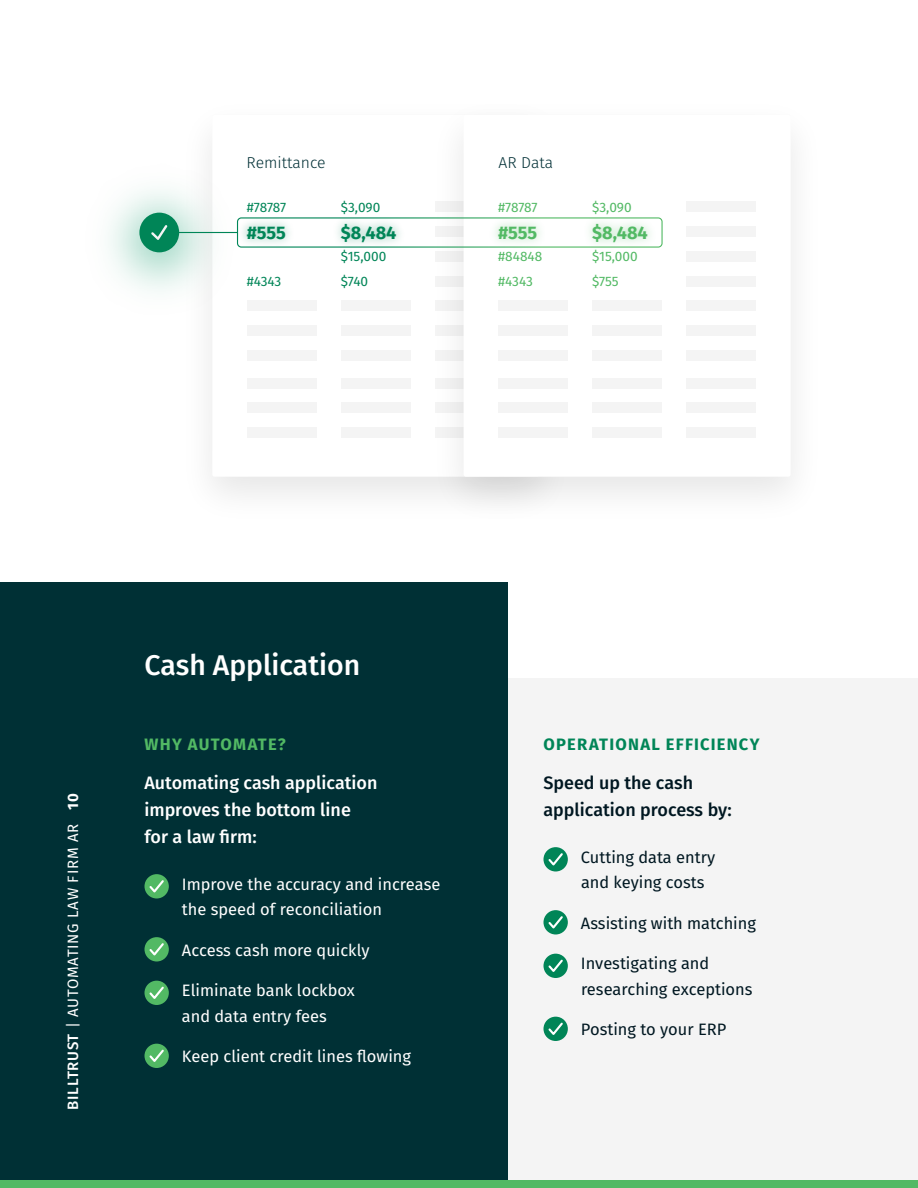
<style>
.page{position:relative;width:918px;height:1188px;background:#fff}
.page>*{position:absolute;margin:0;border:0;box-sizing:border-box;transform-origin:0 0}
.t1{font:500 28.5px "Fira Sans";color:#fff}
.t2{font:700 18.15px "Fira Sans";color:#52b964}
.t3{font:700 18.15px "Fira Sans";letter-spacing:-.005em;color:#008557}
.t4{font:500 18px/27px "Fira Sans";color:#fff}
.t5{font:500 18px/27px "Fira Sans";color:#001721}
.t6{font:16.5px/25.5px "Fira Sans";color:#fff}
.t7{font:16.5px/25.5px "Fira Sans";color:#001721}
.t8{font:700 16.5px "Fira Sans";letter-spacing:.075em;color:#008557}
.t9{font:700 16.5px "Fira Sans";letter-spacing:.075em;color:#52b964}
.t10{font:300 15.75px "Fira Sans";color:#002f35}
.t11{font:15px "Fira Sans";letter-spacing:.05em;color:#fff}
.t12{font:13.65px/24.8px "Fira Sans";letter-spacing:-.005em;color:#52b964}
.t13{font:13.65px/24.8px "Fira Sans";letter-spacing:-.01em;color:#008557}
.s1{font-weight:500}
.s2{font-weight:700}
</style>
<div class="page">
<div style="left:144px;top:678px;width:774px;height:510px;background:#f4f4f4"></div>
<div style="left:0;top:582px;width:507px;height:606px;background:#003035"></div>
<svg style="left:144px;top:874px;width:25px;height:25px"></svg>
<svg style="left:148px;top:878px;width:18px;height:17px"></svg>
<svg style="left:144px;top:937px;width:25px;height:25px"></svg>
<svg style="left:148px;top:941px;width:18px;height:17px"></svg>
<div style="left:144px;top:981px;width:25px;height:24px;background:#52b964;border-radius:50%"></div>
<svg style="left:149px;top:986px;width:15px;height:13px"></svg>
<div style="left:144px;top:1044px;width:25px;height:24px;background:#52b964;border-radius:50%"></div>
<svg style="left:149px;top:1049px;width:15px;height:13px"></svg>
<svg style="left:543px;top:847px;width:25px;height:25px"></svg>
<svg style="left:547px;top:851px;width:18px;height:17px"></svg>
<svg style="left:543px;top:910px;width:25px;height:25px"></svg>
<svg style="left:547px;top:914px;width:18px;height:17px"></svg>
<svg style="left:543px;top:954px;width:25px;height:24px"></svg>
<svg style="left:547px;top:958px;width:18px;height:16px"></svg>
<svg style="left:543px;top:1017px;width:25px;height:24px"></svg>
<svg style="left:547px;top:1021px;width:18px;height:16px"></svg>
<div style="left:247px;top:301px;width:70px;height:10px;background:#f4f4f4"></div>
<div style="left:247px;top:325px;width:70px;height:11px;background:#f4f4f4"></div>
<div style="left:247px;top:350px;width:70px;height:11px;background:#f4f4f4"></div>
<div style="left:247px;top:378px;width:70px;height:10px;background:#f4f4f4"></div>
<div style="left:247px;top:403px;width:70px;height:10px;background:#f4f4f4"></div>
<div style="left:247px;top:427px;width:70px;height:11px;background:#f4f4f4"></div>
<div style="left:341px;top:301px;width:70px;height:10px;background:#f4f4f4"></div>
<div style="left:341px;top:325px;width:70px;height:11px;background:#f4f4f4"></div>
<div style="left:341px;top:350px;width:70px;height:11px;background:#f4f4f4"></div>
<div style="left:341px;top:378px;width:70px;height:10px;background:#f4f4f4"></div>
<div style="left:341px;top:403px;width:70px;height:10px;background:#f4f4f4"></div>
<div style="left:341px;top:427px;width:70px;height:11px;background:#f4f4f4"></div>
<img style="left:418px;top:109px;width:376px;height:405px">
<div style="left:464px;top:115px;width:327px;height:362px;background:#fff;border-radius:2px"></div>
<div style="left:498px;top:301px;width:70px;height:10px;background:#f4f4f4"></div>
<div style="left:498px;top:325px;width:70px;height:11px;background:#f4f4f4"></div>
<div style="left:498px;top:350px;width:70px;height:11px;background:#f4f4f4"></div>
<div style="left:498px;top:378px;width:70px;height:10px;background:#f4f4f4"></div>
<div style="left:498px;top:403px;width:70px;height:10px;background:#f4f4f4"></div>
<div style="left:498px;top:427px;width:70px;height:11px;background:#f4f4f4"></div>
<div style="left:592px;top:301px;width:70px;height:10px;background:#f4f4f4"></div>
<div style="left:592px;top:325px;width:70px;height:11px;background:#f4f4f4"></div>
<div style="left:592px;top:350px;width:70px;height:11px;background:#f4f4f4"></div>
<div style="left:592px;top:378px;width:70px;height:10px;background:#f4f4f4"></div>
<div style="left:592px;top:403px;width:70px;height:10px;background:#f4f4f4"></div>
<div style="left:592px;top:427px;width:70px;height:11px;background:#f4f4f4"></div>
<div style="left:686px;top:301px;width:70px;height:10px;background:#f4f4f4"></div>
<div style="left:686px;top:325px;width:70px;height:11px;background:#f4f4f4"></div>
<div style="left:686px;top:350px;width:70px;height:11px;background:#f4f4f4"></div>
<div style="left:686px;top:378px;width:70px;height:10px;background:#f4f4f4"></div>
<div style="left:686px;top:202px;width:70px;height:10px;background:#f4f4f4"></div>
<div style="left:686px;top:226px;width:70px;height:11px;background:#f4f4f4"></div>
<div style="left:686px;top:251px;width:70px;height:10px;background:#f4f4f4"></div>
<div style="left:686px;top:276px;width:70px;height:10px;background:#f4f4f4"></div>
<div style="left:686px;top:403px;width:70px;height:10px;background:#f4f4f4"></div>
<div style="left:686px;top:427px;width:70px;height:11px;background:#f4f4f4"></div>
<img style="left:337px;top:210px;width:87px;height:49px">
<div style="left:237px;top:217px;width:426px;height:31px;border:1px solid #fff;border-radius:4px"></div>
<img style="left:109px;top:152px;width:139px;height:176px">
<div style="left:139px;top:213px;width:40px;height:39px;background:#008557;border-radius:50%"></div>
<svg style="left:151px;top:225px;width:16px;height:15px"></svg>
<hr style="left:168px;top:232px;width:70px;height:1px;background:#008557">
<div style="left:0;top:1180px;width:918px;height:8px;background:#52b964"></div>
<p class="t10" style="left:247px;top:151px;width:81px">Remittance</p>
<p class="t10" style="left:499px;top:151px;width:56px">AR Data</p>
<p class="t13" style="left:247px;top:194px;width:41px">#78787</p>
<p class="t3" style="left:247px;top:217px;width:41px">#555</p>
<p class="t13" style="left:247px;top:269px;width:36px">#4343</p>
<p class="t13" style="left:341px;top:194px;width:41px">$3,090</p>
<p class="t13" style="left:341px;top:244px;width:47px">$15,000 $740</p>
<p class="t3" style="left:341px;top:217px;width:57px">$8,484</p>
<p class="t12" style="left:498px;top:194px;width:41px">#78787</p>
<p class="t2" style="left:498px;top:217px;width:41px">#555</p>
<p class="t12" style="left:498px;top:244px;width:46px">#84848 #4343</p>
<p class="t12" style="left:592px;top:194px;width:41px">$3,090</p>
<p class="t12" style="left:592px;top:244px;width:47px">$15,000 $755</p>
<p class="t2" style="left:592px;top:217px;width:57px">$8,484</p>
<p class="t11" style="left:61px;top:1110px;width:318px;rotate:-90deg"><span class="s1">BILLTRUST</span> | AUTOMATING LAW FIRM AR <span class="s2">10</span></p>
<h1 class="t1" style="left:144px;top:642px;width:217px">Cash Application</h1>
<p class="t9" style="left:145px;top:730px;width:143px">WHY AUTOMATE?</p>
<p class="t4" style="left:144px;top:768px;width:234px">Automating cash application improves the bottom line for a law firm:</p>
<p class="t6" style="left:182px;top:871px;width:260px">Improve the accuracy and increase the speed of reconciliation</p>
<p class="t6" style="left:182px;top:937px;width:189px">Access cash more quickly</p>
<p class="t6" style="left:182px;top:977px;width:174px">Eliminate bank lockbox and data entry fees</p>
<p class="t6" style="left:182px;top:1043px;width:231px">Keep client credit lines flowing</p>
<p class="t8" style="left:544px;top:730px;width:218px">OPERATIONAL EFFICIENCY</p>
<p class="t5" style="left:543px;top:768px;width:190px">Speed up the cash application process by:</p>
<p class="t7" style="left:581px;top:844px;width:136px">Cutting data entry and keying costs</p>
<p class="t7" style="left:581px;top:910px;width:176px">Assisting with matching</p>
<p class="t7" style="left:581px;top:950px;width:173px">Investigating and researching exceptions</p>
<p class="t7" style="left:581px;top:1016px;width:147px">Posting to your ERP</p>
</div>
